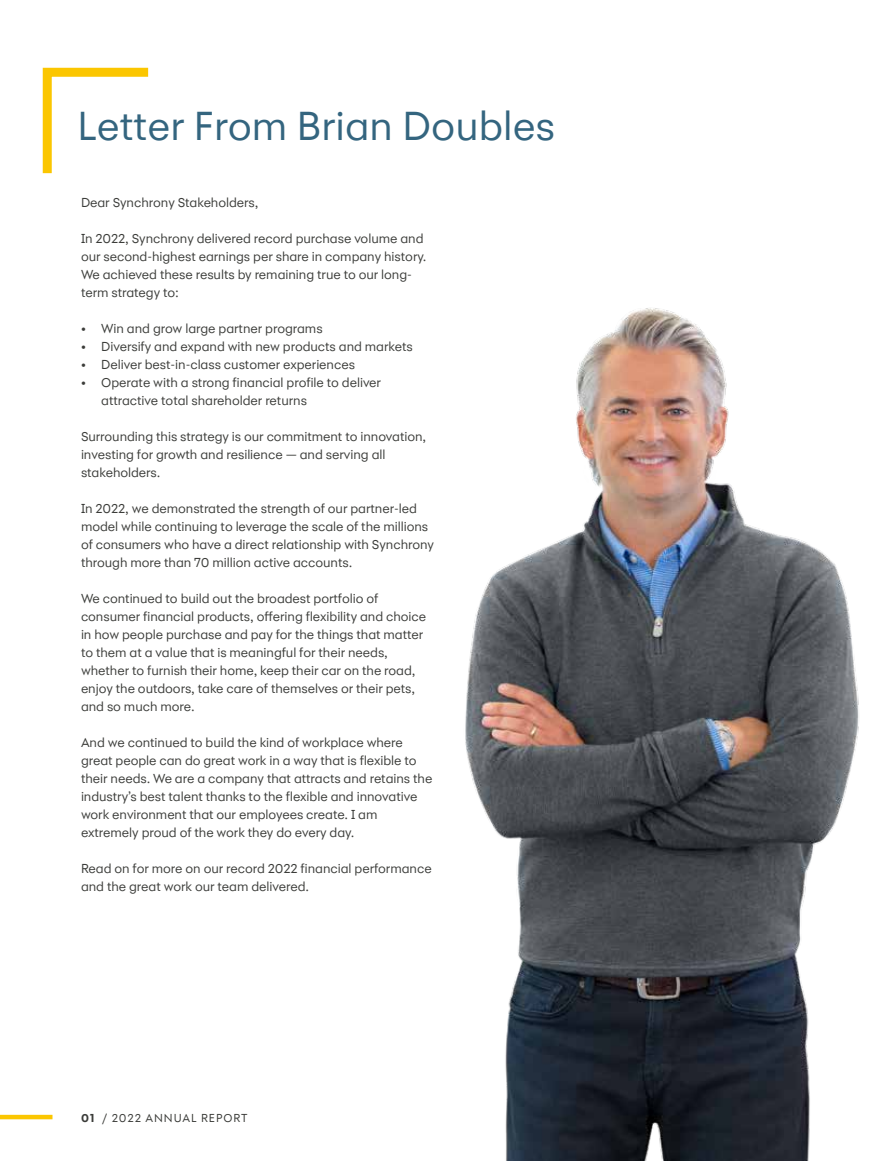
<style>
.page{position:relative;width:891px;height:1161px;background:#fff}
.page>*{position:absolute;margin:0;border:0;box-sizing:border-box;transform-origin:0 0}
.t1{font:42px "Synchrony Sans";color:#34657f}
.t2{font:13.5px/18px "Synchrony Sans";letter-spacing:-.005em;color:#3b3c39}
.t3{font:12px "Synchrony Sans";letter-spacing:.075em;color:#3b3c39}
.s1{font-weight:700}
</style>
<div class="page">
<hr style="left:0;top:1115px;width:53px;height:4px;background:#fbc600">
<img style="left:465px;top:308px;width:394px;height:853px">
<svg style="left:42px;top:67px;width:107px;height:107px"></svg>
<h1 class="t1" style="left:77px;top:102px;width:479px">Letter From Brian Doubles</h1>
<p class="t2" style="left:81px;top:193px;width:179px">Dear Synchrony Stakeholders,</p>
<p class="t2" style="left:81px;top:229px;width:347px">In 2022, Synchrony delivered record purchase volume and our second-highest earnings per share in company history.<br>We achieved these results by remaining true to our long&shy;term strategy to:</p>
<p class="t2" style="left:81px;top:319px;width:243px">• Win and grow large partner programs</p>
<p class="t2" style="left:81px;top:337px;width:333px">• Diversify and expand with new products and markets</p>
<p class="t2" style="left:81px;top:355px;width:276px">• Deliver best-in-class customer experiences</p>
<p class="t2" style="left:101px;top:373px;width:281px;text-indent:-20px">• Operate with a strong financial profile to deliver attractive total shareholder returns</p>
<p class="t2" style="left:81px;top:427px;width:347px">Surrounding this strategy is our commitment to innovation, investing for growth and resilience — and serving all stakeholders.</p>
<p class="t2" style="left:81px;top:499px;width:355px">In 2022, we demonstrated the strength of our partner-led model while continuing to leverage the scale of the millions of consumers who have a direct relationship with Synchrony through more than 70 million active accounts.</p>
<p class="t2" style="left:81px;top:589px;width:347px">We continued to build out the broadest portfolio of consumer financial products, offering flexibility and choice in how people purchase and pay for the things that matter to them at a value that is meaningful for their needs, whether to furnish their home, keep their car on the road, enjoy the outdoors, take care of themselves or their pets, and so much more.</p>
<p class="t2" style="left:81px;top:733px;width:353px">And we continued to build the kind of workplace where great people can do great work in a way that is flexible to their needs. We are a company that attracts and retains the industry’s best talent thanks to the flexible and innovative work environment that our employees create. I am extremely proud of the work they do every day.</p>
<p class="t2" style="left:81px;top:859px;width:352px">Read on for more on our record 2022 financial performance and the great work our team delivered.</p>
<p class="t3" style="left:81px;top:1111px;width:168px"><span class="s1">01</span> / 2022 ANNUAL REPORT</p>
</div>
